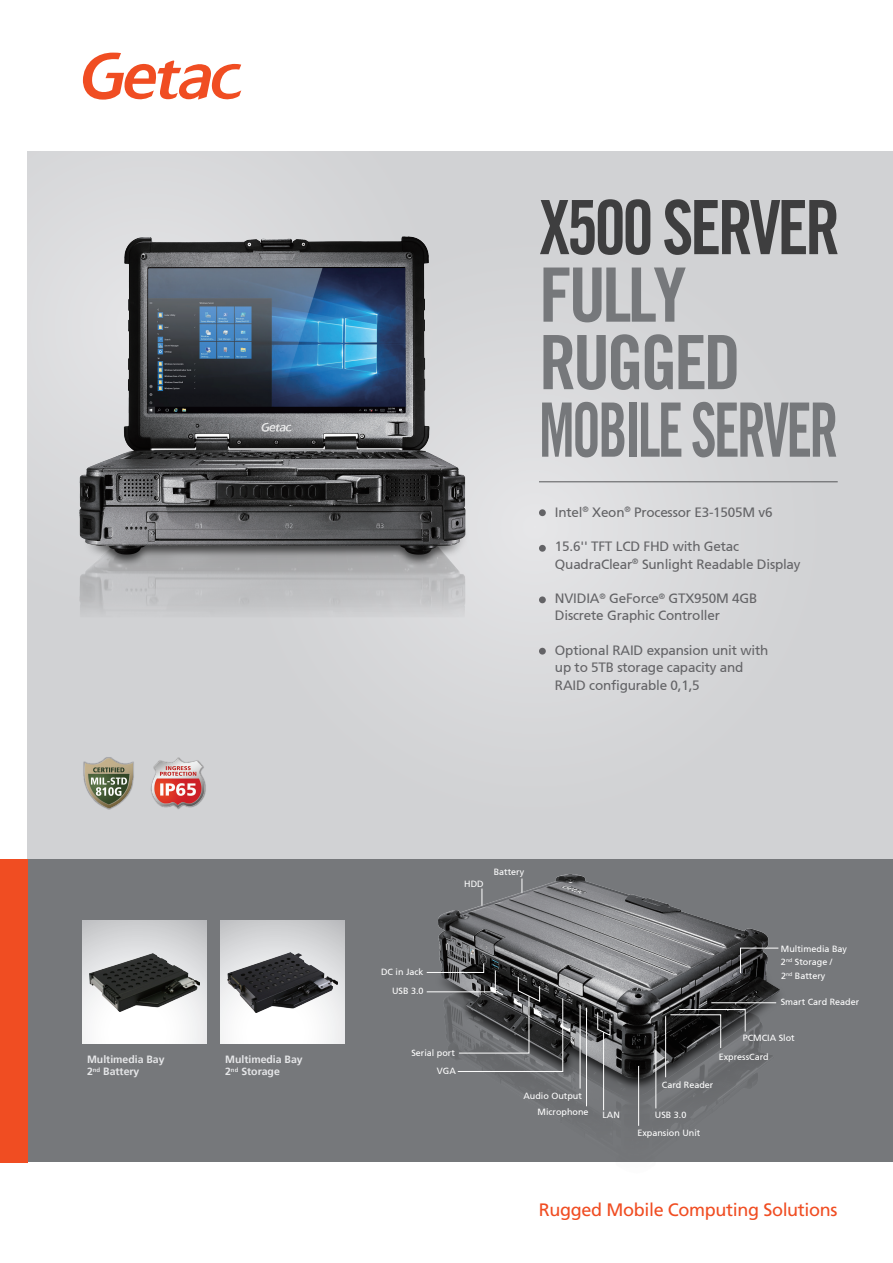
<style>
.page{position:relative;width:893px;height:1263px;background:#fff}
.page>*{position:absolute;margin:0;border:0;box-sizing:border-box;transform-origin:0 0}
.t1{font:700 condensed 75px/67.5px "Trade Gothic No.20";letter-spacing:-.05em;color:#76787b}
.t2{font:700 condensed 75px "Trade Gothic No.20";letter-spacing:-.05em;color:#3e3e3f;scale:.94 1}
.t3{font:18px "Frutiger";letter-spacing:-.02em;color:#f04d22}
.t4{font:13.5px/17.2px "Frutiger 55 Roman";letter-spacing:-.015em;color:#636366}
.t5{font:700 10.5px/12.1px "Frutiger 65";color:#e6e7e9}
.t6{font:9px/13.5px "Frutiger 55 Roman";color:#fff}
</style>
<div class="page">
<div style="left:28px;top:859px;width:865px;height:303px;background:#76787b"></div>
<div style="left:0;top:859px;width:28px;height:303px;background:#f04d22"></div>
<div style="left:28px;top:152px;width:865px;height:707px;background:#d1d2d4"></div>
<div style="left:28px;top:200px;width:192px;height:206px;background:#dcdcde"></div>
<div style="left:222px;top:215px;width:624px;height:623px;background:#d5d6d8;border-radius:50%"></div>
<img style="left:51px;top:221px;width:435px;height:394px">
<div style="left:83px;top:920px;width:123px;height:124px;background:linear-gradient(to bottom,#c9cacd,#fff)"></div>
<img style="left:83px;top:757px;width:51px;height:53px">
<img style="left:151px;top:757px;width:55px;height:52px">
<svg style="left:83px;top:53px;width:158px;height:47px"></svg>
<div style="left:539px;top:509px;width:7px;height:7px;background:#636366;border-radius:50%"></div>
<div style="left:539px;top:545px;width:7px;height:7px;background:#636366;border-radius:50%"></div>
<div style="left:539px;top:596px;width:7px;height:7px;background:#636366;border-radius:50%"></div>
<div style="left:539px;top:648px;width:7px;height:7px;background:#636366;border-radius:50%"></div>
<hr style="left:539px;top:481px;width:299px;height:1px;background:#57585a">
<img style="left:438px;top:874px;width:342px;height:251px">
<div style="left:221px;top:920px;width:123px;height:124px;background:linear-gradient(to bottom,#c9cacc,#fff)"></div>
<hr style="left:711px;top:1002px;width:65px;height:1px;background:#fff">
<hr style="left:665px;top:1016px;width:1px;height:61px;background:#fff">
<hr style="left:655px;top:1031px;width:1px;height:77px;background:#fff">
<hr style="left:638px;top:1066px;width:1px;height:60px;background:#fff">
<hr style="left:603px;top:1032px;width:1px;height:78px;background:#fff">
<hr style="left:586px;top:1008px;width:1px;height:98px;background:#fff">
<hr style="left:580px;top:1005px;width:1px;height:83px;background:#fff">
<svg style="left:482px;top:888px;width:1px;height:18px"></svg>
<svg style="left:522px;top:878px;width:1px;height:15px"></svg>
<svg style="left:670px;top:1009px;width:76px;height:40px;background:#383839"></svg>
<svg style="left:740px;top:947px;width:39px;height:27px"></svg>
<svg style="left:597px;top:1012px;width:14px;height:24px"></svg>
<svg style="left:426px;top:963px;width:137px;height:109px"></svg>
<img style="left:89px;top:953px;width:111px;height:58px">
<img style="left:227px;top:952px;width:111px;height:60px">
<p class="t5" style="left:87px;top:1053px;width:79px">Multimedia Bay<br>2<sup>nd</sup> Battery</p>
<p class="t5" style="left:225px;top:1053px;width:79px">Multimedia Bay<br>2<sup>nd</sup> Storage</p>
<h1 class="t2" style="left:539px;top:182px;width:322px">X500 SERVER</h1>
<h1 class="t1" style="left:539px;top:261px;width:301px">FULLY<br>RUGGED<br>MOBILE SERVER</h1>
<p class="t4" style="left:555px;top:504px;width:219px">Intel<sup>®</sup> Xeon<sup>®</sup> Processor E3-1505M v6</p>
<p class="t4" style="left:555px;top:538px;width:247px">15.6'' TFT LCD FHD with Getac<br>QuadraClear<sup>®</sup> Sunlight Readable Display</p>
<p class="t4" style="left:555px;top:590px;width:204px">NVIDIA<sup>®</sup> GeForce<sup>®</sup> GTX950M 4GB<br>Discrete Graphic Controller</p>
<p class="t4" style="left:555px;top:642px;width:215px">Optional RAID expansion unit with up to 5TB storage capacity and<br>RAID configurable 0,1,5</p>
<p class="t6" style="left:464px;top:877px;width:21px">HDD</p>
<p class="t6" style="left:494px;top:865px;width:32px">Battery</p>
<p class="t6" style="left:381px;top:965px;width:44px">DC in Jack</p>
<p class="t6" style="left:392px;top:984px;width:33px">USB 3.0</p>
<p class="t6" style="left:411px;top:1046px;width:45px">Serial port</p>
<p class="t6" style="left:437px;top:1064px;width:20px">VGA</p>
<p class="t6" style="left:523px;top:1089px;width:60px">Audio Output</p>
<p class="t6" style="left:537px;top:1106px;width:52px">Microphone</p>
<p class="t6" style="left:781px;top:942px;width:68px">Multimedia Bay<br>2<sup>nd</sup> Storage /<br>2<sup>nd</sup> Battery</p>
<p class="t6" style="left:781px;top:995px;width:80px">Smart Card Reader</p>
<p class="t6" style="left:719px;top:1029px;width:78px;line-height:18.3px;text-indent:24px">PCMCIA Slot<br>ExpressCard</p>
<p class="t6" style="left:662px;top:1078px;width:53px">Card Reader</p>
<p class="t6" style="left:602px;top:1109px;width:19px">LAN</p>
<p class="t6" style="left:637px;top:1107px;width:65px;line-height:17.2px;text-align:center">USB 3.0<br>Expansion Unit</p>
<h2 class="t3" style="left:539px;top:1199px;width:300px">Rugged Mobile Computing Solutions</h2>
</div>
